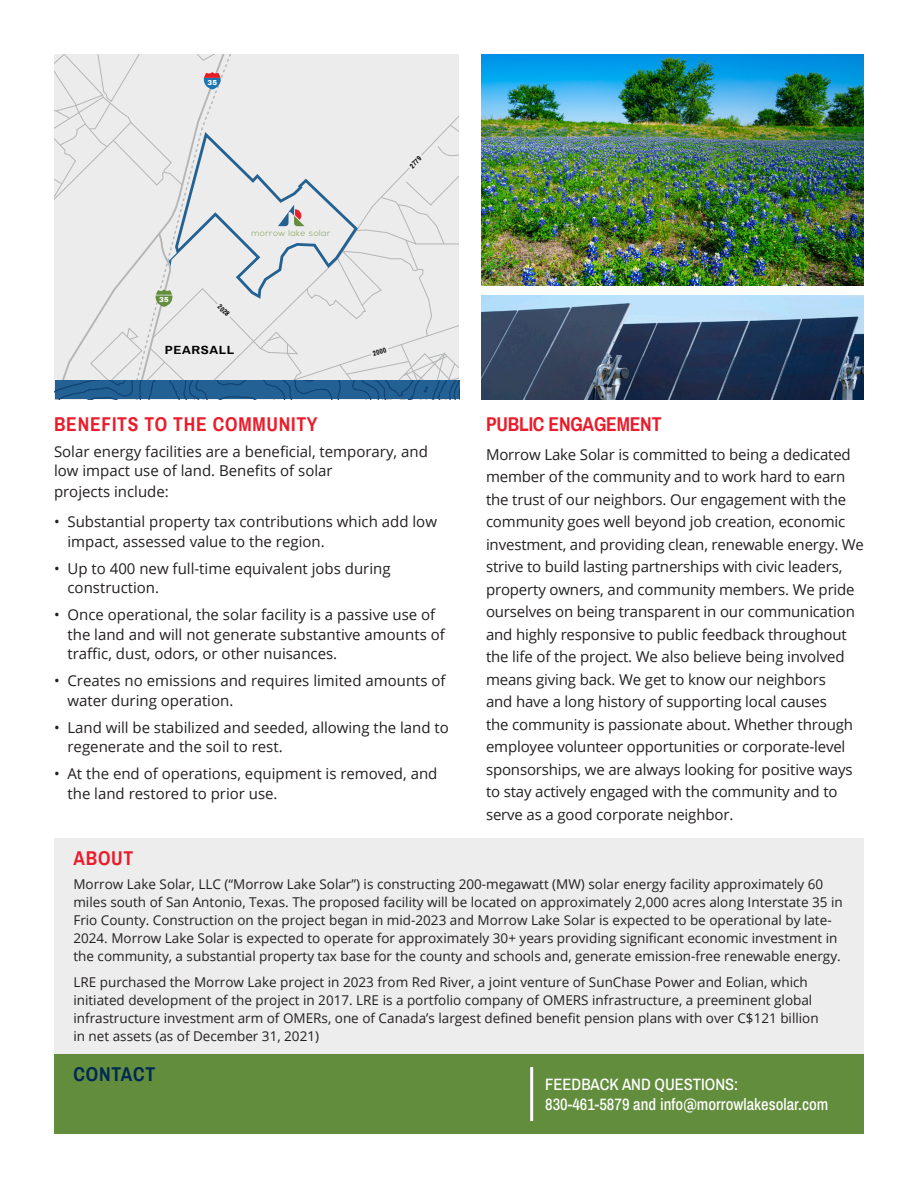
<style>
.page{position:relative;width:918px;height:1188px;background:#fff}
.page>*{position:absolute;margin:0;border:0;box-sizing:border-box;transform-origin:0 0}
.t1{font:700 19.5px "Archivo Narrow";letter-spacing:.04em;color:#ea1c2b}
.t2{font:700 19.5px "Archivo Narrow";letter-spacing:-.01em;color:#ea1c2b}
.t3{font:700 19.5px "Archivo Narrow";letter-spacing:.04em;color:#002855}
.t4{font:500 16.5px/19.8px "Archivo Narrow";color:#fff}
.t5{font:15px/22.5px "Open Sans";letter-spacing:-.01em;color:#231f20}
.t6{font:13.5px/18px "Open Sans";color:#231f20}
.t7{font:700 11.55px "Archivo Narrow";letter-spacing:.04em;color:#000;scale:1.28 1}
.t8{font:300 8.7px "Nexa";letter-spacing:.05em;color:#789d4a}
.t9{font:900 7.05px "Archivo";color:#fff}
.t10{font:700 6.9px "Archivo Narrow";color:#000}
</style>
<div class="page">
<div style="left:54px;top:838px;width:810px;height:219px;background:#ededee"></div>
<div style="left:54px;top:1054px;width:810px;height:80px;background:#628d3c"></div>
<svg style="left:54px;top:54px;width:406px;height:345px;background:#dbe0e3"></svg>
<img style="left:482px;top:54px;width:382px;height:231px">
<img style="left:482px;top:295px;width:382px;height:104px">
<hr style="left:530px;top:1067px;width:3px;height:54px;background:#fff">
<p class="t9" style="left:207px;top:78px;width:11px">35</p>
<p class="t8" style="left:251px;top:228px;width:80px">morrow lake solar</p>
<p class="t9" style="left:159px;top:296px;width:11px">35</p>
<p class="t10" style="left:222px;top:302px;width:15px;rotate:45deg">2028</p>
<p class="t7" style="left:165px;top:342px;width:56px">PEARSALL</p>
<p class="t10" style="left:408px;top:164px;width:15px;rotate:-46deg">2779</p>
<p class="t10" style="left:372px;top:349px;width:15px;rotate:-18deg">2000</p>
<h1 class="t1" style="left:54px;top:411px;width:265px">BENEFITS TO THE COMMUNITY</h1>
<p class="t5" style="left:54px;top:441px;width:375px;line-height:19.5px">Solar energy facilities are a beneficial, temporary, and low impact use of land. Benefits of solar</p>
<p class="t5" style="left:54px;top:480px;width:116px">projects include:</p>
<p class="t5" style="left:68px;top:512px;width:371px;line-height:19.5px;text-indent:-14px">• Substantial property tax contributions which add low impact, assessed value to the region.</p>
<p class="t5" style="left:68px;top:558px;width:325px;line-height:19.5px;text-indent:-14px">• Up to 400 new full-time equivalent jobs during construction.</p>
<p class="t5" style="left:68px;top:605px;width:379px;line-height:19.5px;text-indent:-14px">• Once operational, the solar facility is a passive use of the land and will not generate substantive amounts of traffic, dust, odors, or other nuisances.</p>
<p class="t5" style="left:68px;top:671px;width:380px;line-height:19.5px;text-indent:-14px">• Creates no emissions and requires limited amounts of water during operation.</p>
<p class="t5" style="left:68px;top:717px;width:383px;line-height:19.5px;text-indent:-14px">• Land will be stabilized and seeded, allowing the land to regenerate and the soil to rest.</p>
<p class="t5" style="left:68px;top:764px;width:371px;line-height:19.5px;text-indent:-14px">• At the end of operations, equipment is removed, and the land restored to prior use.</p>
<h1 class="t2" style="left:486px;top:411px;width:177px">PUBLIC ENGAGEMENT</h1>
<p class="t5" style="left:486px;top:443px;width:380px">Morrow Lake Solar is committed to being a dedicated member of the community and to work hard to earn the trust of our neighbors. Our engagement with the community goes well beyond job creation, economic investment, and providing clean, renewable energy. We strive to build lasting partnerships with civic leaders, property owners, and community members. We pride ourselves on being transparent in our communication and highly responsive to public feedback throughout the life of the project. We also believe being involved means giving back. We get to know our neighbors<br>and have a long history of supporting local causes<br>the community is passionate about. Whether through employee volunteer opportunities or corporate-level sponsorships, we are always looking for positive ways to stay actively engaged with the community and to serve as a good corporate neighbor.</p>
<h1 class="t1" style="left:73px;top:845px;width:61px">ABOUT</h1>
<p class="t6" style="left:73px;top:875px;width:771px">Morrow Lake Solar, LLC (“Morrow Lake Solar”) is constructing 200-megawatt (MW) solar energy facility approximately 60 miles south of San Antonio, Texas. The proposed facility will be located on approximately 2,000 acres along Interstate 35 in Frio County. Construction on the project began in mid-2023 and Morrow Lake Solar is expected to be operational by late-2024. Morrow Lake Solar is expected to operate for approximately 30+ years providing significant economic investment in the community, a substantial property tax base for the county and schools and, generate emission-free renewable energy.</p>
<p class="t6" style="left:73px;top:973px;width:747px">LRE purchased the Morrow Lake project in 2023 from Red River, a joint venture of SunChase Power and Eolian, which initiated development of the project in 2017. LRE is a portfolio company of OMERS infrastructure, a preeminent global infrastructure investment arm of OMERs, one of Canada’s largest defined benefit pension plans with over C$121 billion in net assets (as of December 31, 2021)</p>
<h1 class="t3" style="left:74px;top:1060px;width:83px">CONTACT</h1>
<p class="t4" style="left:545px;top:1074px;width:285px">FEEDBACK AND QUESTIONS:<br>830-461-5879 and info@morrowlakesolar.com</p>
</div>
